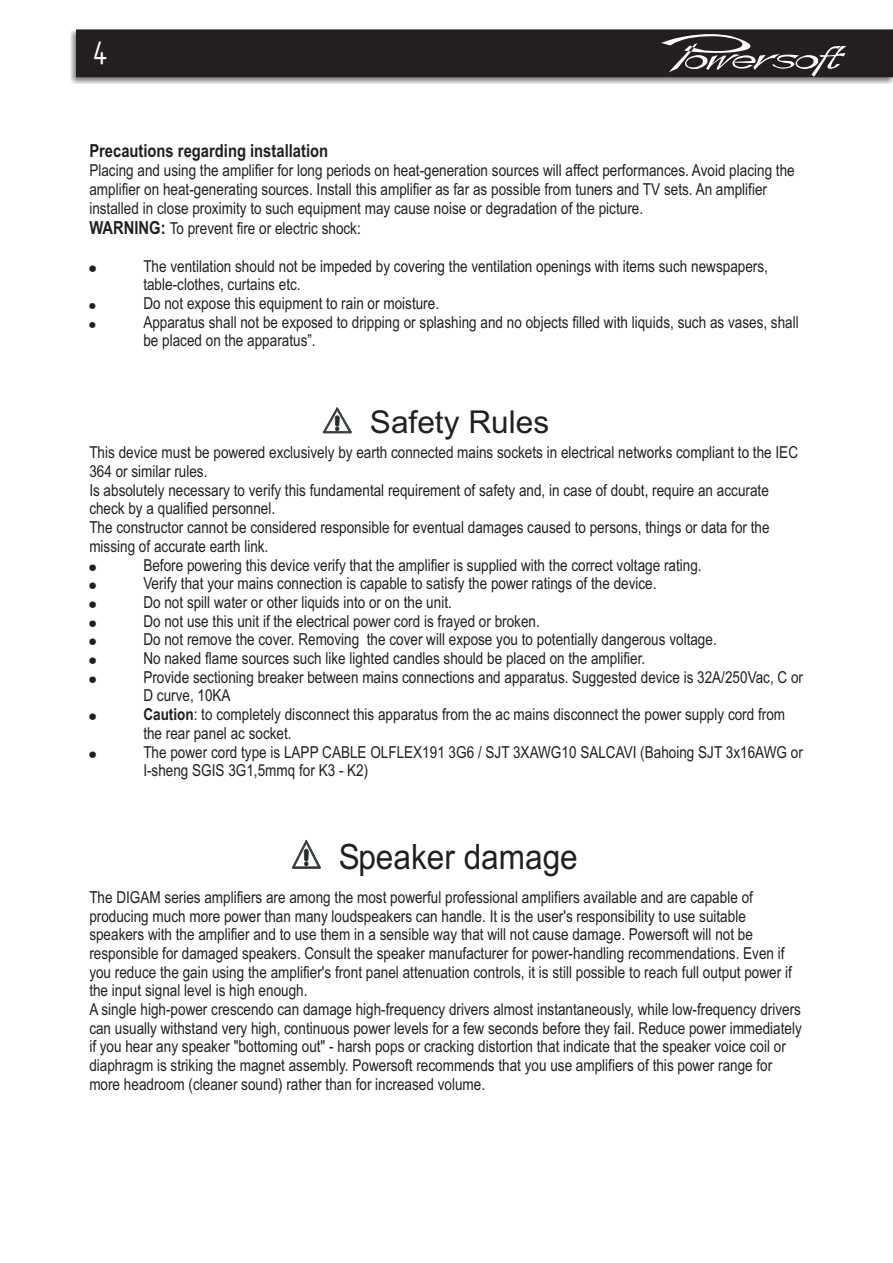
<style>
.page{position:relative;width:893px;height:1263px;background:#fff}
.page>*{position:absolute;margin:0;border:0;box-sizing:border-box;transform-origin:0 0}
.t1{font:700 36px "Solid Edge ISO";color:#fff}
.t2{font:34.95px "Arial";color:#231f20;scale:.9 1}
.t3{font:31.5px "Arial";color:#231f20}
.t4{font:700 18px "Arial Narrow";color:#231f20}
.t5{font:16.5px/18.8px "Arial Narrow";color:#231f20}
.s1{font-weight:700;font-size:18px}
.s2{font-weight:700}
</style>
<div class="page">
<img style="left:71px;top:31px;width:821px;height:53px">
<div style="left:77px;top:30px;width:815px;height:47px;background:#231f20"></div>
<svg style="left:661px;top:34px;width:185px;height:43px"></svg>
<svg style="left:323px;top:408px;width:28px;height:25px"></svg>
<svg style="left:292px;top:840px;width:29px;height:29px"></svg>
<h1 class="t1" style="left:94px;top:30px;width:15px">4</h1>
<p class="t4" style="left:89px;top:144px;width:240px">Precautions regarding installation</p>
<p class="t5" style="left:89px;top:163px;width:707px">Placing and using the amplifier for long periods on heat-generation sources will affect performances. Avoid placing the amplifier on heat-generating sources. Install this amplifier as far as possible from tuners and TV sets. An amplifier installed in close proximity to such equipment may cause noise or degradation of the picture.</p>
<p class="t5" style="left:89px;top:220px;width:273px"><span class="s1">WARNING:</span> To prevent fire or electric shock:</p>
<p class="t5" style="left:143px;top:258px;width:657px">The ventilation should not be impeded by covering the ventilation openings with items such newspapers, table-clothes, curtains etc.<br>Do not expose this equipment to rain or moisture.<br>Apparatus shall not be exposed to dripping or splashing and no objects filled with liquids, such as vases, shall be placed on the apparatus”.</p>
<h3 class="t3" style="left:370px;top:410px;width:181px">Safety Rules</h3>
<p class="t5" style="left:89px;top:445px;width:710px">This device must be powered exclusively by earth connected mains sockets in electrical networks compliant to the IEC</p>
<p class="t5" style="left:89px;top:463px;width:120px">364 or similar rules.</p>
<p class="t5" style="left:89px;top:482px;width:681px">Is absolutely necessary to verify this fundamental requirement of safety and, in case of doubt, require an accurate</p>
<p class="t5" style="left:89px;top:501px;width:187px">check by a qualified personnel.</p>
<p class="t5" style="left:89px;top:520px;width:681px">The constructor cannot be considered responsible for eventual damages caused to persons, things or data for the</p>
<p class="t5" style="left:89px;top:538px;width:180px">missing of accurate earth link.</p>
<p class="t5" style="left:143px;top:557px;width:560px">Before powering this device verify that the amplifier is supplied with the correct voltage rating.</p>
<p class="t5" style="left:143px;top:576px;width:514px">Verify that your mains connection is capable to satisfy the power ratings of the device.</p>
<p class="t5" style="left:143px;top:594px;width:310px">Do not spill water or other liquids into or on the unit.</p>
<p class="t5" style="left:143px;top:613px;width:398px">Do not use this unit if the electrical power cord is frayed or broken.</p>
<p class="t5" style="left:143px;top:632px;width:575px">Do not remove the cover. Removing the cover will expose you to potentially dangerous voltage.</p>
<p class="t5" style="left:143px;top:650px;width:503px">No naked flame sources such like lighted candles should be placed on the amplifier.</p>
<p class="t5" style="left:143px;top:669px;width:661px">Provide sectioning breaker between mains connections and apparatus. Suggested device is 32A/250Vac, C or</p>
<p class="t5" style="left:143px;top:688px;width:89px">D curve, 10KA</p>
<p class="t5" style="left:143px;top:707px;width:643px"><span class="s2">Caution</span>: to completely disconnect this apparatus from the ac mains disconnect the power supply cord from</p>
<p class="t5" style="left:143px;top:725px;width:150px">the rear panel ac socket.</p>
<p class="t5" style="left:143px;top:744px;width:661px">The power cord type is LAPP CABLE OLFLEX191 3G6 / SJT 3XAWG10 SALCAVI (Bahoing SJT 3x16AWG or</p>
<p class="t5" style="left:143px;top:763px;width:226px">I-sheng SGIS 3G1,5mmq for K3 - K2)</p>
<h2 class="t2" style="left:339px;top:844px;width:267px">Speaker damage</h2>
<p class="t5" style="left:89px;top:889px;width:714px">The DIGAM series amplifiers are among the most powerful professional amplifiers available and are capable of producing much more power than many loudspeakers can handle. It is the user's responsibility to use suitable speakers with the amplifier and to use them in a sensible way that will not cause damage. Powersoft will not be responsible for damaged speakers. Consult the speaker manufacturer for power-handling recommendations. Even if you reduce the gain using the amplifier's front panel attenuation controls, it is still possible to reach full output power if the input signal level is high enough.<br>A single high-power crescendo can damage high-frequency drivers almost instantaneously, while low-frequency drivers can usually withstand very high, continuous power levels for a few seconds before they fail. Reduce power immediately if you hear any speaker "bottoming out" - harsh pops or cracking distortion that indicate that the speaker voice coil or diaphragm is striking the magnet assembly. Powersoft recommends that you use amplifiers of this power range for more headroom (cleaner sound) rather than for increased volume.</p>
</div>
